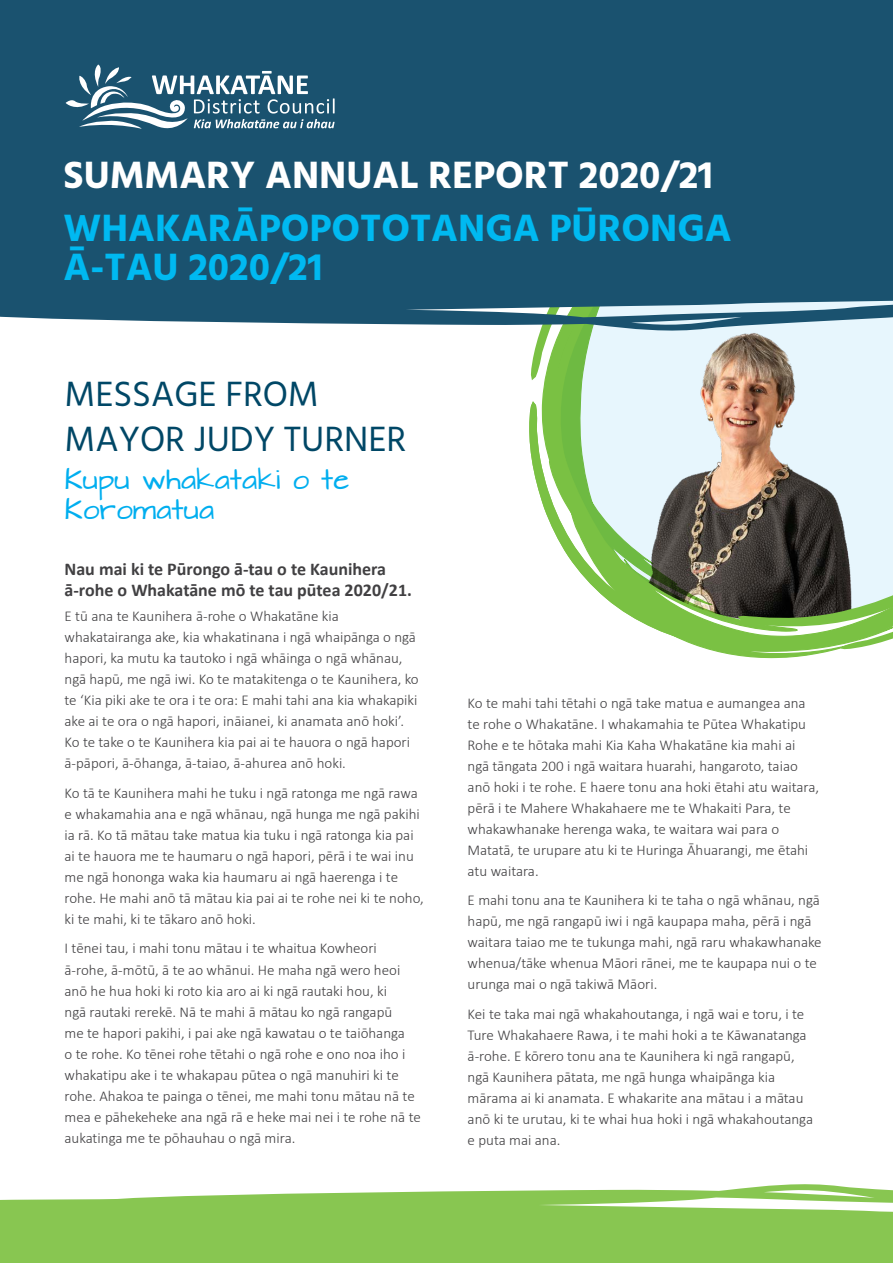
<style>
.page{position:relative;width:893px;height:1263px;background:#fff}
.page>*{position:absolute;margin:0;border:0;box-sizing:border-box;transform-origin:0 0}
.t1{font:700 39px/39px "Hind";color:#00b9f1}
.t2{font:700 39px "Hind";color:#fff}
.t3{font:36px/45px "Hind";color:#004766}
.t4{font:24px/30px "Architects Daughter";color:#00aeef}
.t5{font:700 18px/21.6px "Calibri";color:#414042}
.t6{font:300 15px/21px "Calibri";color:#414042}
</style>
<div class="page">
<svg style="left:529px;top:333px;width:364px;height:317px"></svg>
<svg style="left:0;top:1184px;width:893px;height:79px;fill:#88c651"></svg>
<div style="left:0;top:0;width:893px;height:333px;background:#1a526f"></div>
<svg style="left:66px;top:65px;width:269px;height:64px"></svg>
<h1 class="t2" style="left:64px;top:152px;width:651px">SUMMARY ANNUAL REPORT 2020/21</h1>
<h1 class="t1" style="left:64px;top:208px;width:670px">WHAKARĀPOPOTOTANGA PŪRONGA<br>Ā-TAU 2020/21</h1>
<h2 class="t3" style="left:65px;top:373px;width:343px">MESSAGE FROM<br>MAYOR JUDY TURNER</h2>
<h3 class="t4" style="left:65px;top:466px;width:287px">Kupu whakataki o te<br>Koromatua</h3>
<p class="t5" style="left:65px;top:558px;width:349px">Nau mai ki te Pūrongo ā-tau o te Kaunihera ā-rohe o Whakatāne mō te tau pūtea 2020/21.</p>
<p class="t6" style="left:65px;top:606px;width:356px">E tū ana te Kaunihera ā-rohe o Whakatāne kia whakatairanga ake, kia whakatinana i ngā whaipānga o ngā hapori, ka mutu ka tautoko i ngā whāinga o ngā whānau, ngā hapū, me ngā iwi. Ko te matakitenga o te Kaunihera, ko te ‘Kia piki ake te ora i te ora: E mahi tahi ana kia whakapiki ake ai te ora o ngā hapori, ināianei, ki anamata anō hoki’.<br>Ko te take o te Kaunihera kia pai ai te hauora o ngā hapori ā-pāpori, ā-ōhanga, ā-taiao, ā-ahurea anō hoki.</p>
<p class="t6" style="left:65px;top:782px;width:361px">Ko tā te Kaunihera mahi he tuku i ngā ratonga me ngā rawa e whakamahia ana e ngā whānau, ngā hunga me ngā pakihi ia rā. Ko tā mātau take matua kia tuku i ngā ratonga kia pai ai te hauora me te haumaru o ngā hapori, pērā i te wai inu me ngā hononga waka kia haumaru ai ngā haerenga i te rohe. He mahi anō tā mātau kia pai ai te rohe nei ki te noho, ki te mahi, ki te tākaro anō hoki.</p>
<p class="t6" style="left:65px;top:938px;width:358px">I tēnei tau, i mahi tonu mātau i te whaitua Kowheori ā-rohe, ā-mōtū, ā te ao whānui. He maha ngā wero heoi anō he hua hoki ki roto kia aro ai ki ngā rautaki hou, ki<br>ngā rautaki rerekē. Nā te mahi ā mātau ko ngā rangapū<br>me te hapori pakihi, i pai ake ngā kawatau o te taiōhanga<br>o te rohe. Ko tēnei rohe tētahi o ngā rohe e ono noa iho i whakatipu ake i te whakapau pūtea o ngā manuhiri ki te rohe. Ahakoa te painga o tēnei, me mahi tonu mātau nā te mea e pāhekeheke ana ngā rā e heke mai nei i te rohe nā te aukatinga me te pōhauhau o ngā mira.</p>
<p class="t6" style="left:468px;top:692px;width:353px">Ko te mahi tahi tētahi o ngā take matua e aumangea ana te rohe o Whakatāne. I whakamahia te Pūtea Whakatipu Rohe e te hōtaka mahi Kia Kaha Whakatāne kia mahi ai ngā tāngata 200 i ngā waitara huarahi, hangaroto, taiao anō hoki i te rohe. E haere tonu ana hoki ētahi atu waitara, pērā i te Mahere Whakahaere me te Whakaiti Para, te whakawhanake herenga waka, te waitara wai para o Matatā, te urupare atu ki te Huringa Āhuarangi, me ētahi atu waitara.</p>
<p class="t6" style="left:468px;top:889px;width:356px">E mahi tonu ana te Kaunihera ki te taha o ngā whānau, ngā hapū, me ngā rangapū iwi i ngā kaupapa maha, pērā i ngā waitara taiao me te tukunga mahi, ngā raru whakawhanake whenua/tāke whenua Māori rānei, me te kaupapa nui o te urunga mai o ngā takiwā Māori.</p>
<p class="t6" style="left:468px;top:1003px;width:347px">Kei te taka mai ngā whakahoutanga, i ngā wai e toru, i te Ture Whakahaere Rawa, i te mahi hoki a te Kāwanatanga ā-rohe. E kōrero tonu ana te Kaunihera ki ngā rangapū, ngā Kaunihera pātata, me ngā hunga whaipānga kia mārama ai ki anamata. E whakarite ana mātau i a mātau anō ki te urutau, ki te whai hua hoki i ngā whakahoutanga e puta mai ana.</p>
</div>
